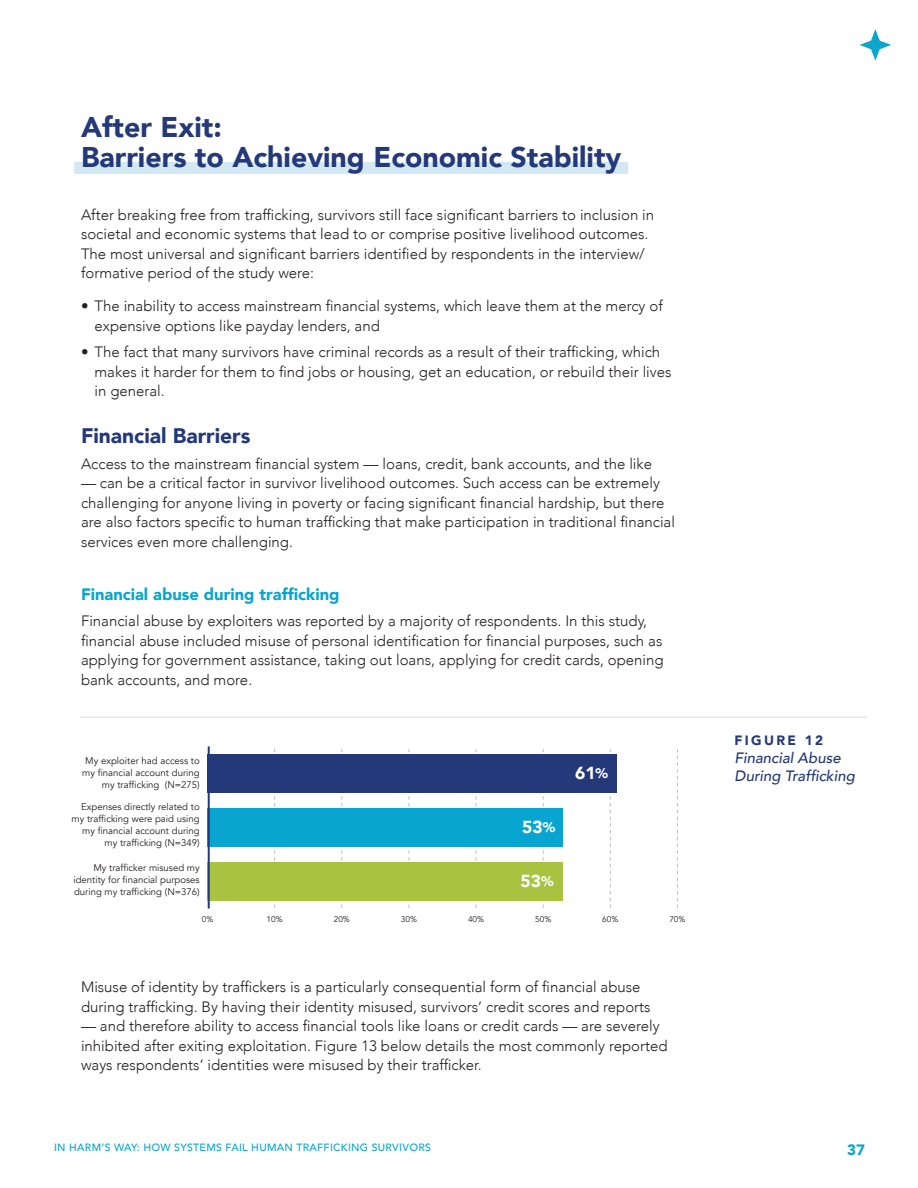
<style>
.page{position:relative;width:918px;height:1188px;background:#fff}
.page>*{position:absolute;margin:0;border:0;box-sizing:border-box;transform-origin:0 0}
.t1{font:900 28.5px/30px "Avenir";color:#23397a}
.t2{font:900 21px "Avenir";color:#23397a}
.t3{font:900 17.4px "Avenir";color:#fff}
.t4{font:900 16.5px "Avenir";color:#09a5d1}
.Body{font:300 15px/19.5px "Avenir";color:#231f20}
.Graph_Title-R{font:italic 500 15px/18px "Avenir";color:#23397a}
.t5{font:900 15px "Avenir";color:#09a5d1}
.Graph_Title-R-2{font:900 13.5px "Avenir";letter-spacing:.175em;color:#23397a}
.t6{font:500 10.5px "Avenir";letter-spacing:.03em;color:#09a5d1}
.t7{font:9.6px/12.1px "Avenir";color:#231f20;text-align:right}
.t8{font:8.25px "Avenir";color:#231f20}
.s1{font-size:13.8px}
</style>
<div class="page">
<svg style="left:859px;top:29px;width:32px;height:32px"></svg>
<div style="left:74px;top:162px;width:554px;height:12px;background:#d3e8f3"></div>
<svg style="left:274px;top:749px;width:1px;height:159px"></svg>
<svg style="left:341px;top:749px;width:1px;height:159px"></svg>
<svg style="left:409px;top:749px;width:1px;height:159px"></svg>
<svg style="left:476px;top:749px;width:1px;height:159px"></svg>
<svg style="left:543px;top:749px;width:1px;height:159px"></svg>
<svg style="left:610px;top:749px;width:1px;height:159px"></svg>
<svg style="left:677px;top:749px;width:1px;height:159px"></svg>
<div style="left:208px;top:754px;width:409px;height:39px;background:#23397a"></div>
<div style="left:208px;top:808px;width:355px;height:39px;background:#09a5d1"></div>
<div style="left:208px;top:862px;width:355px;height:38px;background:#a9c341"></div>
<hr style="left:208px;top:746px;width:2px;height:163px;background:#23397a">
<hr style="left:80px;top:717px;width:787px;height:1px;background:#e6e7e9">
<h1 class="t1" style="left:81px;top:111px;width:542px">After Exit:<br>Barriers to Achieving Economic Stability</h1>
<p class="Body" style="left:81px;top:205px;width:575px">After breaking free from trafficking, survivors still face significant barriers to inclusion in societal and economic systems that lead to or comprise positive livelihood outcomes.<br>The most universal and significant barriers identified by respondents in the interview/ formative period of the study were:</p>
<p class="Body" style="left:94px;top:296px;width:570px;text-indent:-14px">• The inability to access mainstream financial systems, which leave them at the mercy of expensive options like payday lenders, and</p>
<p class="Body" style="left:94px;top:342px;width:579px;text-indent:-14px">• The fact that many survivors have criminal records as a result of their trafficking, which makes it harder for them to find jobs or housing, get an education, or rebuild their lives in general.</p>
<h2 class="t2" style="left:81px;top:417px;width:171px">Financial Barriers</h2>
<p class="Body" style="left:81px;top:454px;width:573px">Access to the mainstream financial system — loans, credit, bank accounts, and the like</p>
<p class="Body" style="left:81px;top:473px;width:596px">— can be a critical factor in survivor livelihood outcomes. Such access can be extremely challenging for anyone living in poverty or facing significant financial hardship, but there are also factors specific to human trafficking that make participation in traditional financial services even more challenging.</p>
<h3 class="t4" style="left:81px;top:580px;width:260px">Financial abuse during trafficking</h3>
<p class="Body" style="left:81px;top:611px;width:584px">Financial abuse by exploiters was reported by a majority of respondents. In this study, financial abuse included misuse of personal identification for financial purposes, such as applying for government assistance, taking out loans, applying for credit cards, opening bank accounts, and more.</p>
<p class="t7" style="left:82px;top:755px;width:119px">My exploiter had access to my financial account during my trafficking (N=275)</p>
<p class="t7" style="left:72px;top:800px;width:130px">Expenses directly related to my trafficking were paid using my financial account during my trafficking (N=349)</p>
<p class="t7" style="left:73px;top:861px;width:128px;text-align:justify;text-indent:20px">My trafficker misused my identity for financial purposes during my trafficking (N=376)</p>
<p class="t3" style="left:521px;top:866px;width:35px">53<span class="s1">%</span></p>
<p class="t3" style="left:522px;top:812px;width:35px">53<span class="s1">%</span></p>
<p class="t3" style="left:575px;top:758px;width:35px">61<span class="s1">%</span></p>
<p class="t8" style="left:202px;top:914px;width:13px">0%</p>
<p class="t8" style="left:267px;top:914px;width:18px">10%</p>
<p class="t8" style="left:334px;top:914px;width:18px">20%</p>
<p class="t8" style="left:401px;top:914px;width:18px">30%</p>
<p class="t8" style="left:468px;top:914px;width:18px">40%</p>
<p class="t8" style="left:535px;top:914px;width:18px">50%</p>
<p class="t8" style="left:602px;top:914px;width:18px">60%</p>
<p class="t8" style="left:669px;top:914px;width:18px">70%</p>
<p class="Body" style="left:81px;top:977px;width:571px">Misuse of identity by traffickers is a particularly consequential form of financial abuse during trafficking. By having their identity misused, survivors’ credit scores and reports</p>
<p class="Body" style="left:81px;top:1016px;width:588px">— and therefore ability to access financial tools like loans or credit cards — are severely inhibited after exiting exploitation. Figure 13 below details the most commonly reported ways respondents’ identities were misused by their trafficker.</p>
<p class="Graph_Title-R-2" style="left:735px;top:729px;width:90px">FIGURE 12</p>
<p class="Graph_Title-R" style="left:735px;top:749px;width:122px">Financial Abuse<br>During Trafficking</p>
<p class="t6" style="left:54px;top:1138px;width:378px">IN HARM’S WAY: HOW SYSTEMS FAIL HUMAN TRAFFICKING SURVIVORS</p>
<p class="t5" style="left:847px;top:1137px;width:19px">37</p>
</div>
